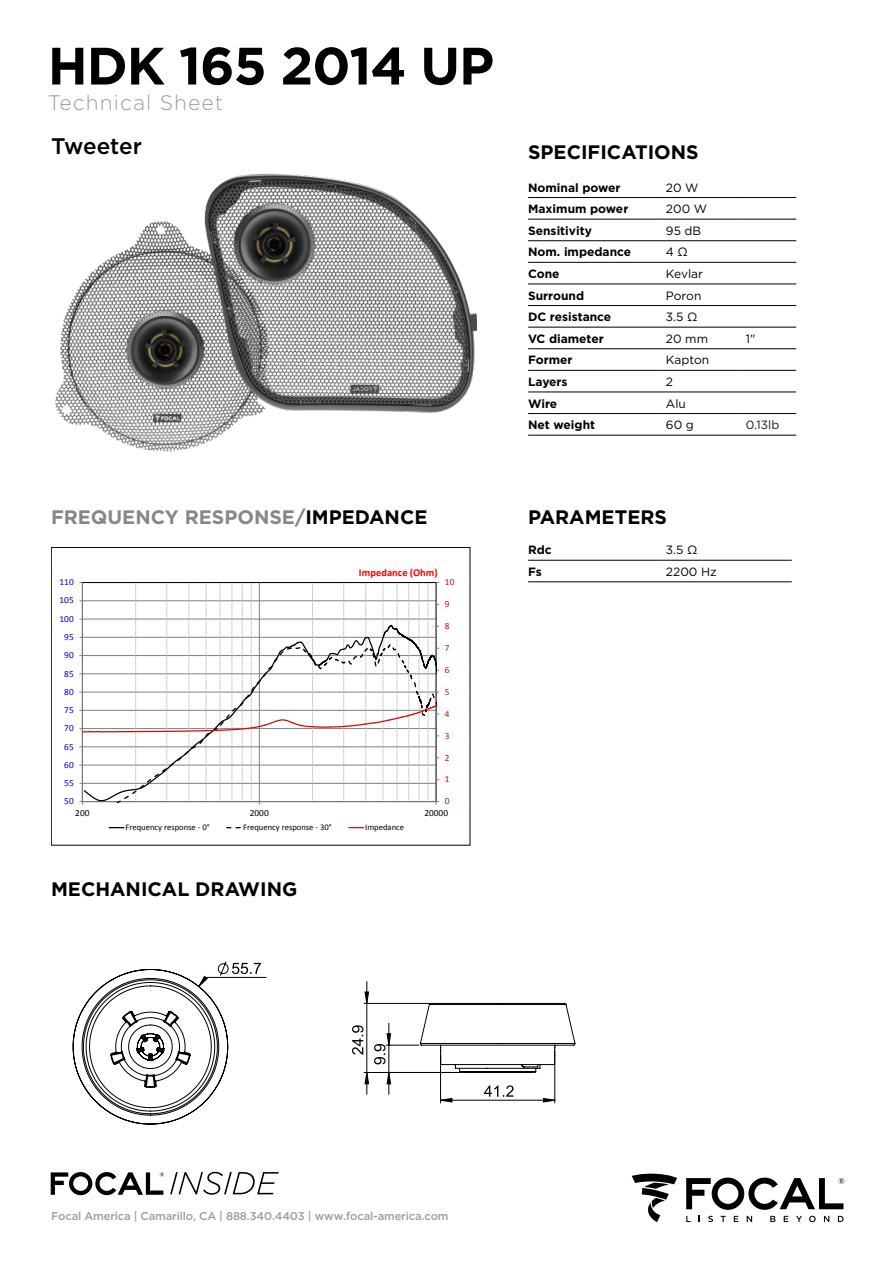
<style>
.page{position:relative;width:893px;height:1263px;background:#fff}
.page>*{position:absolute;margin:0;border:0;box-sizing:border-box;transform-origin:0 0}
.t1{font:700 52.5px "Gotham";letter-spacing:-.02em;color:#000}
.t2{font:500 22.5px "Gotham";letter-spacing:-.005em;color:#000}
.t3{font:300 21px "Gotham";letter-spacing:.05em;color:#9d9d9c}
.t4{font:700 19.5px "Gotham";color:#000}
.t5{font:700 19.5px "Gotham";color:#878787}
.t6{font:700 12px "Gotham";color:#000}
.t7{font:12px "Gotham";color:#000}
.t8{font:12px "Gotham";color:#1a181c}
.t9{font:500 11.25px "Gotham";letter-spacing:-.015em;color:#9d9d9c}
.t10{font:700 10.5px "Calibri";color:#f00}
.t11{font:9.3px "Calibri";letter-spacing:.005em;color:#0000d4}
.t12{font:9.3px "Calibri";color:#dd0806}
.t13{font:9.3px "Calibri";letter-spacing:.005em;color:#000}
.t14{font:8.7px "Calibri";color:#000}
.s1{color:#000}
</style>
<div class="page">
<svg style="left:170px;top:1172px;width:109px;height:23px"></svg>
<svg style="left:51px;top:1172px;width:113px;height:23px"></svg>
<svg style="left:686px;top:1216px;width:5px;height:6px"></svg>
<svg style="left:708px;top:1216px;width:5px;height:6px"></svg>
<svg style="left:721px;top:1216px;width:5px;height:6px"></svg>
<svg style="left:734px;top:1216px;width:4px;height:6px"></svg>
<svg style="left:747px;top:1216px;width:5px;height:6px"></svg>
<svg style="left:770px;top:1216px;width:5px;height:6px"></svg>
<svg style="left:784px;top:1216px;width:4px;height:6px"></svg>
<svg style="left:796px;top:1216px;width:6px;height:6px"></svg>
<svg style="left:809px;top:1216px;width:7px;height:6px"></svg>
<svg style="left:824px;top:1216px;width:5px;height:6px"></svg>
<svg style="left:838px;top:1216px;width:5px;height:6px"></svg>
<svg style="left:686px;top:1177px;width:158px;height:33px"></svg>
<svg style="left:632px;top:1173px;width:45px;height:49px"></svg>
<hr style="left:528px;top:197px;width:132px;height:1px;background:#000">
<hr style="left:660px;top:197px;width:80px;height:1px;background:#000">
<hr style="left:740px;top:197px;width:56px;height:1px;background:#000">
<hr style="left:528px;top:219px;width:132px;height:1px;background:#000">
<hr style="left:660px;top:219px;width:80px;height:1px;background:#000">
<hr style="left:740px;top:219px;width:56px;height:1px;background:#000">
<hr style="left:528px;top:240px;width:132px;height:1px;background:#000">
<hr style="left:660px;top:240px;width:80px;height:1px;background:#000">
<hr style="left:740px;top:240px;width:56px;height:1px;background:#000">
<hr style="left:528px;top:262px;width:132px;height:1px;background:#000">
<hr style="left:660px;top:262px;width:80px;height:1px;background:#000">
<hr style="left:740px;top:262px;width:56px;height:1px;background:#000">
<hr style="left:528px;top:284px;width:132px;height:1px;background:#000">
<hr style="left:660px;top:284px;width:80px;height:1px;background:#000">
<hr style="left:740px;top:284px;width:56px;height:1px;background:#000">
<hr style="left:528px;top:305px;width:132px;height:1px;background:#000">
<hr style="left:660px;top:305px;width:80px;height:1px;background:#000">
<hr style="left:740px;top:305px;width:56px;height:1px;background:#000">
<hr style="left:528px;top:327px;width:132px;height:1px;background:#000">
<hr style="left:660px;top:327px;width:80px;height:1px;background:#000">
<hr style="left:740px;top:327px;width:56px;height:1px;background:#000">
<hr style="left:528px;top:348px;width:132px;height:1px;background:#000">
<hr style="left:660px;top:348px;width:80px;height:1px;background:#000">
<hr style="left:740px;top:348px;width:56px;height:1px;background:#000">
<hr style="left:528px;top:370px;width:132px;height:1px;background:#000">
<hr style="left:660px;top:370px;width:80px;height:1px;background:#000">
<hr style="left:740px;top:370px;width:56px;height:1px;background:#000">
<hr style="left:528px;top:392px;width:132px;height:1px;background:#000">
<hr style="left:660px;top:392px;width:80px;height:1px;background:#000">
<hr style="left:740px;top:392px;width:56px;height:1px;background:#000">
<hr style="left:528px;top:413px;width:132px;height:1px;background:#000">
<hr style="left:660px;top:413px;width:80px;height:1px;background:#000">
<hr style="left:740px;top:413px;width:56px;height:1px;background:#000">
<hr style="left:528px;top:435px;width:132px;height:1px;background:#000">
<hr style="left:660px;top:435px;width:80px;height:1px;background:#000">
<hr style="left:740px;top:435px;width:56px;height:1px;background:#000">
<hr style="left:528px;top:560px;width:132px;height:1px;background:#000">
<hr style="left:660px;top:560px;width:132px;height:1px;background:#000">
<hr style="left:528px;top:582px;width:132px;height:1px;background:#000">
<hr style="left:660px;top:582px;width:132px;height:1px;background:#000">
<svg style="left:72px;top:961px;width:195px;height:164px"></svg>
<svg style="left:352px;top:981px;width:46px;height:114px"></svg>
<svg style="left:420px;top:1002px;width:156px;height:100px"></svg>
<img style="left:55px;top:173px;width:421px;height:279px">
<svg style="left:79px;top:582px;width:360px;height:223px"></svg>
<svg style="left:109px;top:827px;width:15px;height:1px"></svg>
<svg style="left:349px;top:827px;width:15px;height:1px"></svg>
<div style="left:51px;top:547px;width:419px;height:298px;border:1px solid #000"></div>
<h1 class="t1" style="left:48px;top:43px;width:448px">HDK 165 2014 UP</h1>
<h3 class="t3" style="left:48px;top:93px;width:177px">Technical Sheet</h3>
<h2 class="t2" style="left:51px;top:136px;width:93px">Tweeter</h2>
<h3 class="t4" style="left:528px;top:143px;width:172px">SPECIFICATIONS</h3>
<h3 class="t5" style="left:51px;top:508px;width:378px">FREQUENCY RESPONSE/<span class="s1">IMPEDANCE</span></h3>
<p class="t11" style="left:60px;top:579px;width:16px">110</p>
<p class="t11" style="left:60px;top:597px;width:16px">105</p>
<p class="t11" style="left:60px;top:615px;width:16px">100</p>
<p class="t11" style="left:64px;top:634px;width:11px">95</p>
<p class="t11" style="left:64px;top:652px;width:11px">90</p>
<p class="t11" style="left:64px;top:670px;width:11px">85</p>
<p class="t11" style="left:64px;top:688px;width:11px">80</p>
<p class="t10" style="left:359px;top:569px;width:80px">Impedance (Ohm)</p>
<p class="t12" style="left:445px;top:579px;width:11px">10</p>
<p class="t12" style="left:445px;top:601px;width:6px">9</p>
<p class="t12" style="left:445px;top:623px;width:6px">8</p>
<p class="t12" style="left:445px;top:645px;width:6px">7</p>
<p class="t12" style="left:445px;top:666px;width:6px">6</p>
<p class="t12" style="left:445px;top:688px;width:6px">5</p>
<p class="t11" style="left:64px;top:707px;width:11px">75</p>
<p class="t11" style="left:64px;top:725px;width:11px">70</p>
<p class="t11" style="left:64px;top:743px;width:11px">65</p>
<p class="t11" style="left:64px;top:761px;width:11px">60</p>
<p class="t11" style="left:64px;top:780px;width:11px">55</p>
<p class="t11" style="left:64px;top:798px;width:11px">50</p>
<p class="t12" style="left:445px;top:710px;width:6px">4</p>
<p class="t12" style="left:445px;top:732px;width:6px">3</p>
<p class="t12" style="left:445px;top:754px;width:6px">2</p>
<p class="t12" style="left:445px;top:776px;width:6px">1</p>
<p class="t12" style="left:445px;top:798px;width:6px">0</p>
<p class="t13" style="left:75px;top:810px;width:16px">200</p>
<p class="t13" style="left:250px;top:810px;width:20px">2000</p>
<p class="t13" style="left:424px;top:810px;width:25px">20000</p>
<p class="t14" style="left:125px;top:824px;width:86px">Frequency response - 0°</p>
<p class="t14" style="left:243px;top:824px;width:90px">Frequency response - 30°</p>
<p class="t14" style="left:365px;top:824px;width:40px">Impedance</p>
<h3 class="t4" style="left:51px;top:880px;width:248px">MECHANICAL DRAWING</h3>
<p class="t6" style="left:528px;top:182px;width:94px">Nominal power</p>
<p class="t7" style="left:666px;top:182px;width:34px">20 W</p>
<p class="t6" style="left:528px;top:204px;width:102px">Maximum power</p>
<p class="t7" style="left:666px;top:204px;width:43px">200 W</p>
<p class="t6" style="left:528px;top:225px;width:65px">Sensitivity</p>
<p class="t7" style="left:666px;top:225px;width:37px">95 dB</p>
<p class="t6" style="left:528px;top:247px;width:105px">Nom. impedance</p>
<p class="t7" style="left:666px;top:247px;width:24px">4 Ω</p>
<p class="t6" style="left:528px;top:268px;width:33px">Cone</p>
<p class="t7" style="left:666px;top:268px;width:39px">Kevlar</p>
<p class="t6" style="left:528px;top:290px;width:58px">Surround</p>
<p class="t7" style="left:666px;top:290px;width:37px">Poron</p>
<p class="t6" style="left:528px;top:312px;width:85px">DC resistance</p>
<p class="t7" style="left:666px;top:312px;width:33px">3.5 Ω</p>
<p class="t6" style="left:528px;top:333px;width:77px">VC diameter</p>
<p class="t7" style="left:666px;top:333px;width:44px">20 mm</p>
<p class="t7" style="left:746px;top:333px;width:11px">1"</p>
<p class="t6" style="left:528px;top:355px;width:46px">Former</p>
<p class="t7" style="left:666px;top:355px;width:45px">Kapton</p>
<p class="t6" style="left:528px;top:376px;width:41px">Layers</p>
<p class="t7" style="left:666px;top:376px;width:9px">2</p>
<p class="t6" style="left:528px;top:398px;width:31px">Wire</p>
<p class="t7" style="left:666px;top:398px;width:22px">Alu</p>
<p class="t6" style="left:528px;top:420px;width:68px">Net weight</p>
<p class="t7" style="left:666px;top:420px;width:29px">60 g</p>
<p class="t8" style="left:746px;top:420px;width:35px">0.13lb</p>
<h3 class="t4" style="left:528px;top:508px;width:140px">PARAMETERS</h3>
<p class="t6" style="left:528px;top:545px;width:25px">Rdc</p>
<p class="t7" style="left:666px;top:545px;width:33px">3.5 Ω</p>
<p class="t6" style="left:528px;top:566px;width:15px">Fs</p>
<p class="t7" style="left:666px;top:566px;width:52px">2200 Hz</p>
<p class="t9" style="left:51px;top:1211px;width:399px">Focal America | Camarillo, CA | 888.340.4403 | www.focal-america.com</p>
</div>
